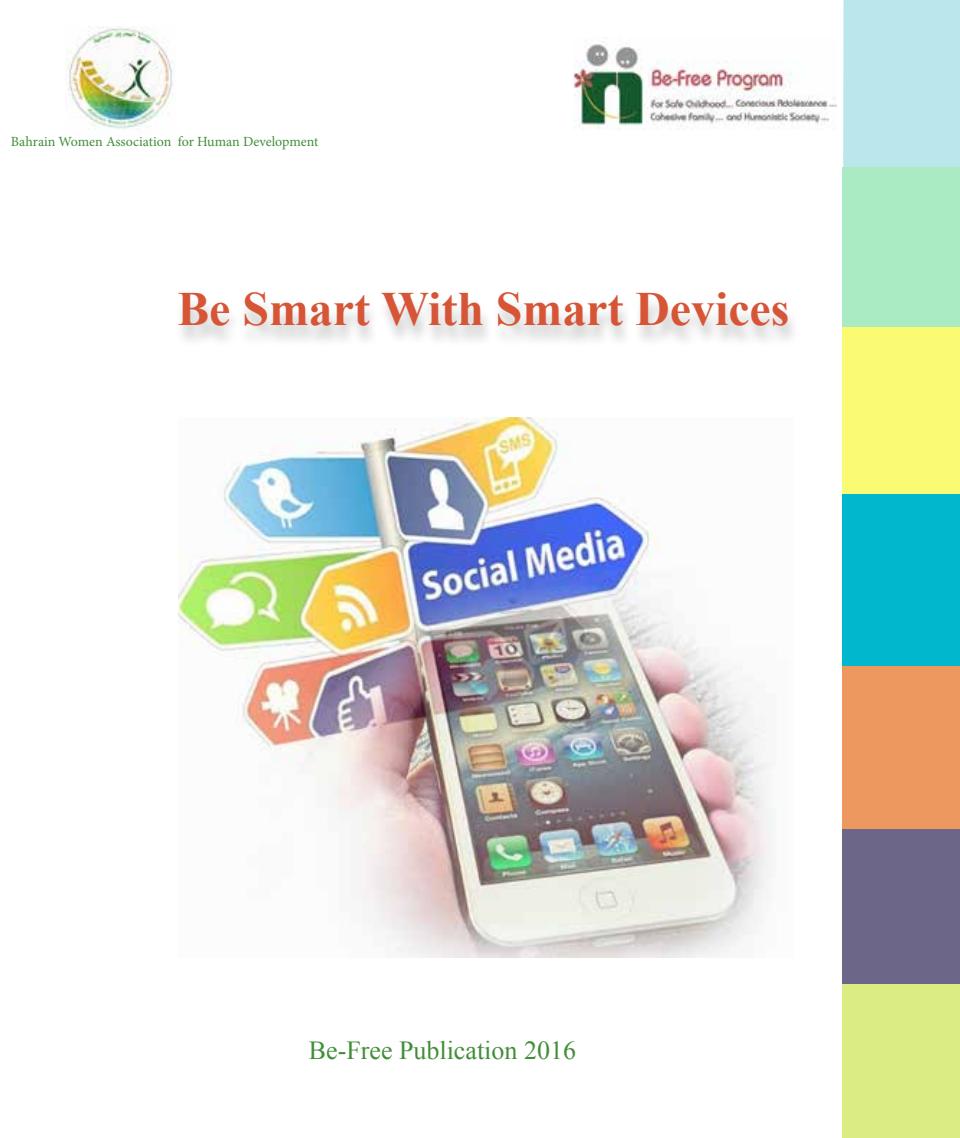
<style>
.page{position:relative;width:960px;height:1138px;background:#fff}
.page>*{position:absolute;margin:0;border:0;box-sizing:border-box;transform-origin:0 0}
.t1{font:700 47.8px "Times New Roman";color:#d65537}
.t2{font:26px "Times New Roman";color:#418e38}
.t3{font:14px "Minion Pro";letter-spacing:-.005em;color:#418e38}
</style>
<div class="page">
<div style="left:173px;top:296px;width:628px;height:53px;background:#000;opacity:.21"></div>
<img style="left:179px;top:417px;width:597px;height:541px">
<img style="left:574px;top:37px;width:262px;height:92px">
<div style="left:843px;top:0;width:117px;height:167px;background:#bae7ec"></div>
<div style="left:843px;top:167px;width:117px;height:161px;background:#aaebc3"></div>
<div style="left:843px;top:327px;width:117px;height:168px;background:#fafa73"></div>
<div style="left:843px;top:662px;width:117px;height:167px;background:#ed985e"></div>
<div style="left:843px;top:829px;width:117px;height:156px;background:#6c6788"></div>
<div style="left:842px;top:984px;width:118px;height:154px;background:#dbec82"></div>
<div style="left:843px;top:495px;width:117px;height:171px;background:#00b7ce"></div>
<img style="left:66px;top:26px;width:110px;height:103px">
<p class="t3" style="left:11px;top:133px;width:309px">Bahrain Women Association for Human Development</p>
<h1 class="t1" style="left:177px;top:276px;width:614px">Be Smart With Smart Devices</h1>
<h2 class="t2" style="left:309px;top:1033px;width:269px">Be-Free Publication 2016</h2>
</div>
